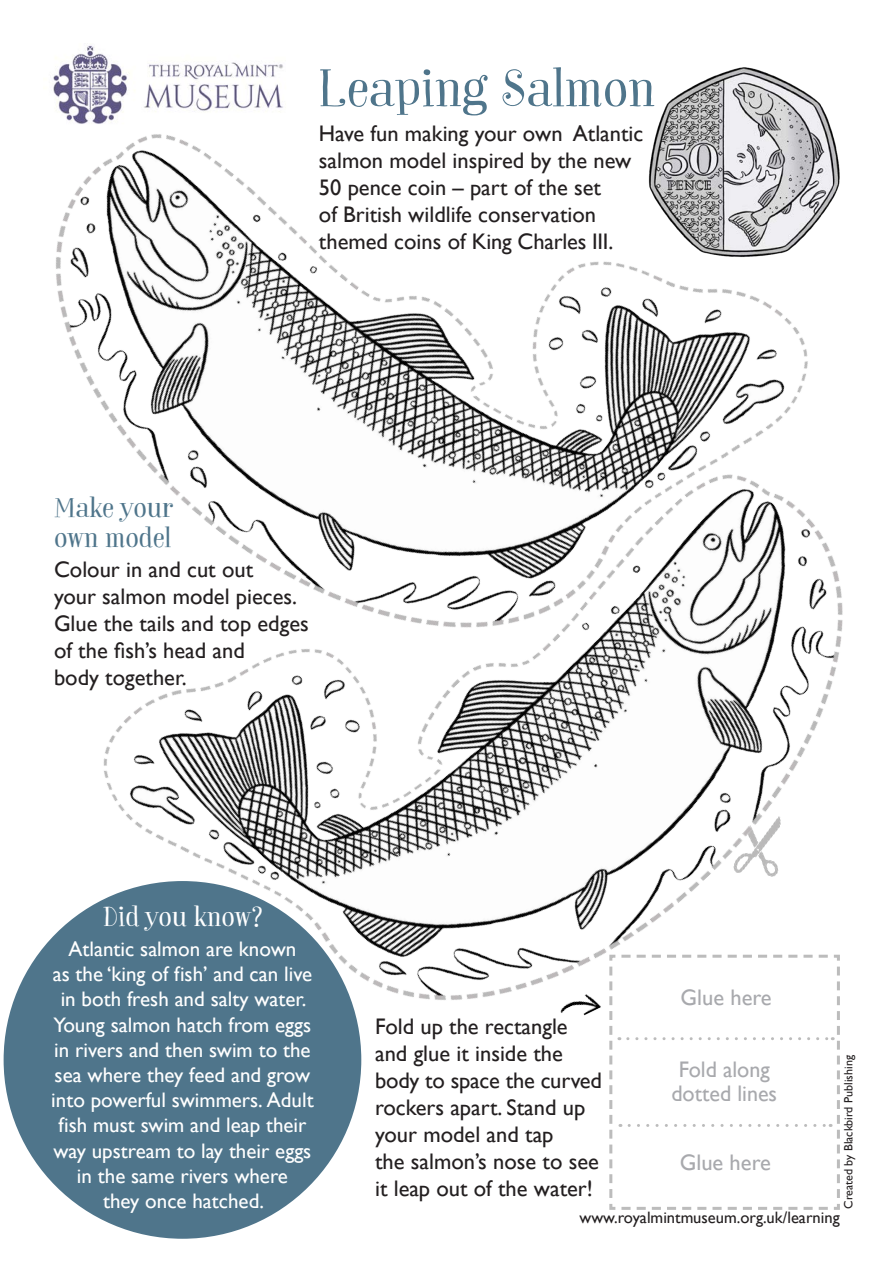
<style>
.page{position:relative;width:893px;height:1263px;background:#fff}
.page>*{position:absolute;margin:0;border:0;box-sizing:border-box;transform-origin:0 0}
.t1{font:51px "Garden Essential";color:#4f758b}
.t2{font:27px "Garden Essential";color:#4f758b}
.t3{font:27px "Garden Essential";color:#fff}
.t4{font:22.5px "Gill Sans";color:#231f20}
.t5{font:22.5px "Gill Sans";color:#231f20}
.t6{font:22.5px "Gill Sans";color:#a8a9ad}
.t7{font:21px/25.2px "Gill Sans";color:#fff;text-align:center}
.t8{font:16.5px "Gill Sans";color:#231f20}
.t9{font:12px "Gill Sans";color:#231f20}
</style>
<div class="page">
<div style="left:4px;top:881px;width:357px;height:358px;background:#4f758b;border-radius:50%"></div>
<svg style="left:609px;top:1161px;width:231px;height:49px"></svg>
<svg style="left:628px;top:1161px;width:212px;height:37px"></svg>
<img style="left:53px;top:45px;width:787px;height:205px">
<img style="left:46px;top:250px;width:797px;height:911px">
<p class="t1" style="left:318px;top:58px;width:339px">Leaping Salmon</p>
<p class="t5" style="left:319px;top:120px;width:326px">Have fun making your own Atlantic</p>
<p class="t5" style="left:319px;top:147px;width:314px">salmon model inspired by the new</p>
<p class="t5" style="left:319px;top:174px;width:284px">50 pence coin – part of the set</p>
<p class="t5" style="left:319px;top:201px;width:279px">of British wildlife conservation</p>
<p class="t5" style="left:319px;top:228px;width:296px">themed coins of King Charles III.</p>
<p class="t2" style="left:54px;top:492px;width:121px">Make your</p>
<p class="t2" style="left:54px;top:522px;width:119px">own model</p>
<p class="t4" style="left:54px;top:557px;width:201px">Colour in and cut out</p>
<p class="t4" style="left:54px;top:584px;width:245px">your salmon model pieces.</p>
<p class="t4" style="left:54px;top:611px;width:256px">Glue the tails and top edges</p>
<p class="t4" style="left:54px;top:638px;width:192px">of the fish’s head and</p>
<p class="t4" style="left:54px;top:665px;width:134px">body together.</p>
<p class="t3" style="left:103px;top:900px;width:160px">Did you know?</p>
<p class="t7" style="left:69px;top:937px;width:229px">Atlantic salmon are known</p>
<p class="t7" style="left:51px;top:962px;width:264px">as the ‘king of fish’ and can live in both fresh and salty water.<br>Young salmon hatch from eggs in rivers and then swim to the sea where they feed and grow into powerful swimmers. Adult fish must swim and leap their way upstream to lay their eggs in the same rivers where<br>they once hatched.</p>
<p class="t4" style="left:375px;top:1013px;width:194px">Fold up the rectangle</p>
<p class="t4" style="left:375px;top:1040px;width:189px">and glue it inside the</p>
<p class="t4" style="left:375px;top:1067px;width:228px">body to space the curved</p>
<p class="t4" style="left:375px;top:1094px;width:212px">rockers apart. Stand up</p>
<p class="t4" style="left:375px;top:1121px;width:180px">your model and tap</p>
<p class="t4" style="left:375px;top:1148px;width:225px">the salmon’s nose to see</p>
<p class="t4" style="left:375px;top:1175px;width:219px">it leap out of the water!</p>
<p class="t6" style="left:681px;top:984px;width:93px">Glue here</p>
<p class="t6" style="left:679px;top:1056px;width:93px">Fold along</p>
<p class="t6" style="left:671px;top:1080px;width:107px">dotted lines</p>
<p class="t6" style="left:680px;top:1149px;width:93px">Glue here</p>
<p class="t9" style="left:841px;top:1209px;width:155px;rotate:-90deg">Created by Blackbird Publishing</p>
<p class="t8" style="left:580px;top:1208px;width:262px">www.royalmintmuseum.org.uk/learning</p>
</div>
